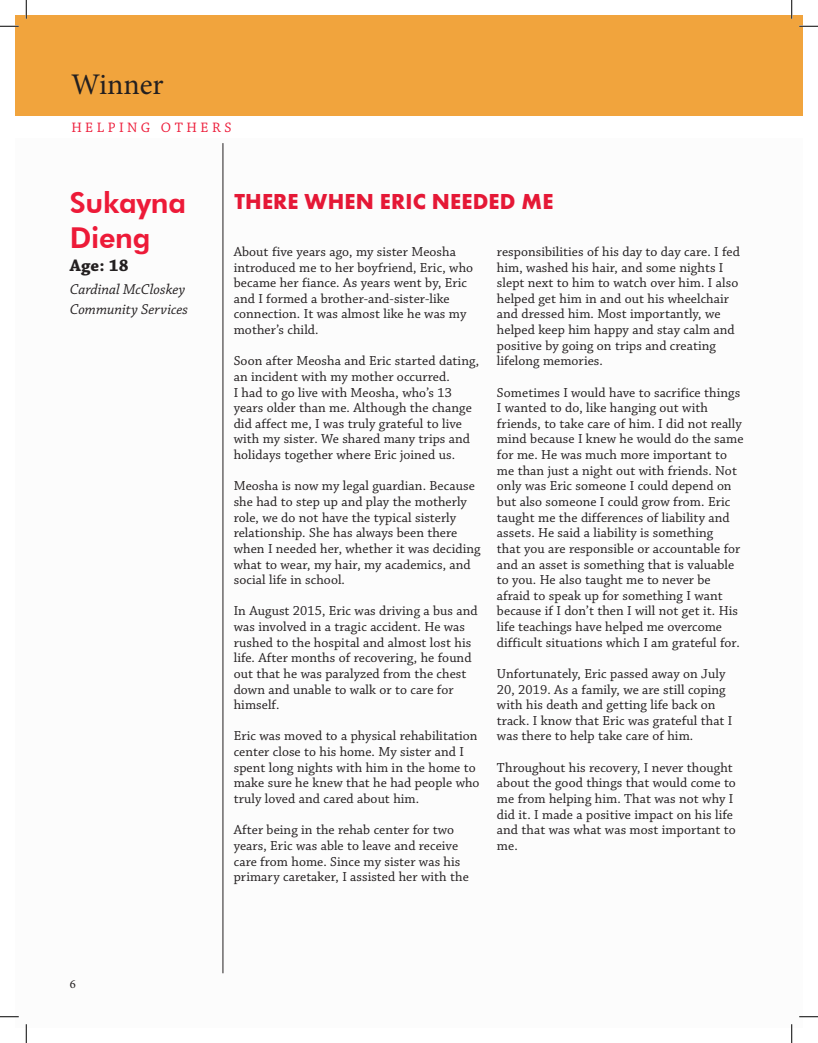
<style>
.page{position:relative;width:818px;height:1043px;background:#fff}
.page>*{position:absolute;margin:0;border:0;box-sizing:border-box;transform-origin:0 0}
.t1{font:30px "Minion Pro";color:#231f20}
.Name{font:800 28.75px/34.5px "Futura BT";letter-spacing:-.01em;color:#ed1a38}
.t2{font:700 22.5px "Futura PT";letter-spacing:.01em;color:#e51836}
.age{font:700 17.5px "Chaparral Pro";color:#231f20}
.org{font:italic 15px/20px "Chaparral Pro";color:#231f20}
.Theme_2{font:14.38px "Chaparral Pro";letter-spacing:.24em;color:#ed1a38}
.Body_Text_-_Essay{font:13.75px/15.6px "Chaparral Pro";letter-spacing:.005em;color:#231f20}
.t3{font:12.5px "Minion Pro";color:#231f20}
</style>
<div class="page">
<div style="left:15px;top:15px;width:787px;height:101px;background:#f1a43d"></div>
<hr style="left:222px;top:143px;width:1px;height:830px;background:#231f20">
<svg style="left:0;top:25px;width:19px;height:2px"></svg>
<svg style="left:799px;top:25px;width:19px;height:2px"></svg>
<svg style="left:0;top:1016px;width:19px;height:1px"></svg>
<svg style="left:799px;top:1016px;width:19px;height:1px"></svg>
<svg style="left:25px;top:0;width:2px;height:19px"></svg>
<svg style="left:25px;top:1024px;width:2px;height:18px"></svg>
<svg style="left:791px;top:0;width:1px;height:19px"></svg>
<svg style="left:791px;top:1024px;width:1px;height:18px"></svg>
<p class="t1" style="left:71px;top:65px;width:94px">Winner</p>
<p class="Theme_2" style="left:71px;top:119px;width:162px">HELPING OTHERS</p>
<p class="Name" style="left:70px;top:185px;width:118px">Sukayna<br>Dieng</p>
<p class="age" style="left:70px;top:256px;width:60px">Age: 18</p>
<p class="org" style="left:70px;top:280px;width:120px">Cardinal McCloskey<br>Community Services</p>
<p class="t3" style="left:70px;top:975px;width:7px">6</p>
<p class="t2" style="left:234px;top:186px;width:320px">THERE WHEN ERIC NEEDED ME</p>
<p class="Body_Text_-_Essay" style="left:234px;top:244px;width:241px">About five years ago, my sister Meosha introduced me to her boyfriend, Eric, who became her fiance. As years went by, Eric and I formed a brother-and-sister-like connection. It was almost like he was my mother’s child.</p>
<p class="Body_Text_-_Essay" style="left:234px;top:354px;width:247px">Soon after Meosha and Eric started dating, an incident with my mother occurred.<br>I had to go live with Meosha, who’s 13 years older than me. Although the change did affect me, I was truly grateful to live with my sister. We shared many trips and holidays together where Eric joined us.</p>
<p class="Body_Text_-_Essay" style="left:234px;top:479px;width:248px">Meosha is now my legal guardian. Because she had to step up and play the motherly role, we do not have the typical sisterly relationship. She has always been there when I needed her, whether it was deciding what to wear, my hair, my academics, and social life in school.</p>
<p class="Body_Text_-_Essay" style="left:234px;top:604px;width:245px">In August 2015, Eric was driving a bus and was involved in a tragic accident. He was rushed to the hospital and almost lost his life. After months of recovering, he found out that he was paralyzed from the chest down and unable to walk or to care for himself.</p>
<p class="Body_Text_-_Essay" style="left:234px;top:729px;width:247px">Eric was moved to a physical rehabilitation center close to his home. My sister and I spent long nights with him in the home to make sure he knew that he had people who truly loved and cared about him.</p>
<p class="Body_Text_-_Essay" style="left:234px;top:822px;width:236px">After being in the rehab center for two years, Eric was able to leave and receive care from home. Since my sister was his primary caretaker, I assisted her with the</p>
<p class="Body_Text_-_Essay" style="left:497px;top:244px;width:244px">responsibilities of his day to day care. I fed him, washed his hair, and some nights I slept next to him to watch over him. I also helped get him in and out his wheelchair and dressed him. Most importantly, we helped keep him happy and stay calm and positive by going on trips and creating lifelong memories.</p>
<p class="Body_Text_-_Essay" style="left:497px;top:385px;width:248px">Sometimes I would have to sacrifice things I wanted to do, like hanging out with friends, to take care of him. I did not really mind because I knew he would do the same for me. He was much more important to me than just a night out with friends. Not only was Eric someone I could depend on but also someone I could grow from. Eric taught me the differences of liability and assets. He said a liability is something<br>that you are responsible or accountable for and an asset is something that is valuable to you. He also taught me to never be afraid to speak up for something I want because if I don’t then I will not get it. His life teachings have helped me overcome difficult situations which I am grateful for.</p>
<p class="Body_Text_-_Essay" style="left:497px;top:666px;width:237px">Unfortunately, Eric passed away on July 20, 2019. As a family, we are still coping with his death and getting life back on track. I know that Eric was grateful that I was there to help take care of him.</p>
<p class="Body_Text_-_Essay" style="left:497px;top:760px;width:240px">Throughout his recovery, I never thought about the good things that would come to me from helping him. That was not why I did it. I made a positive impact on his life and that was what was most important to me.</p>
</div>
